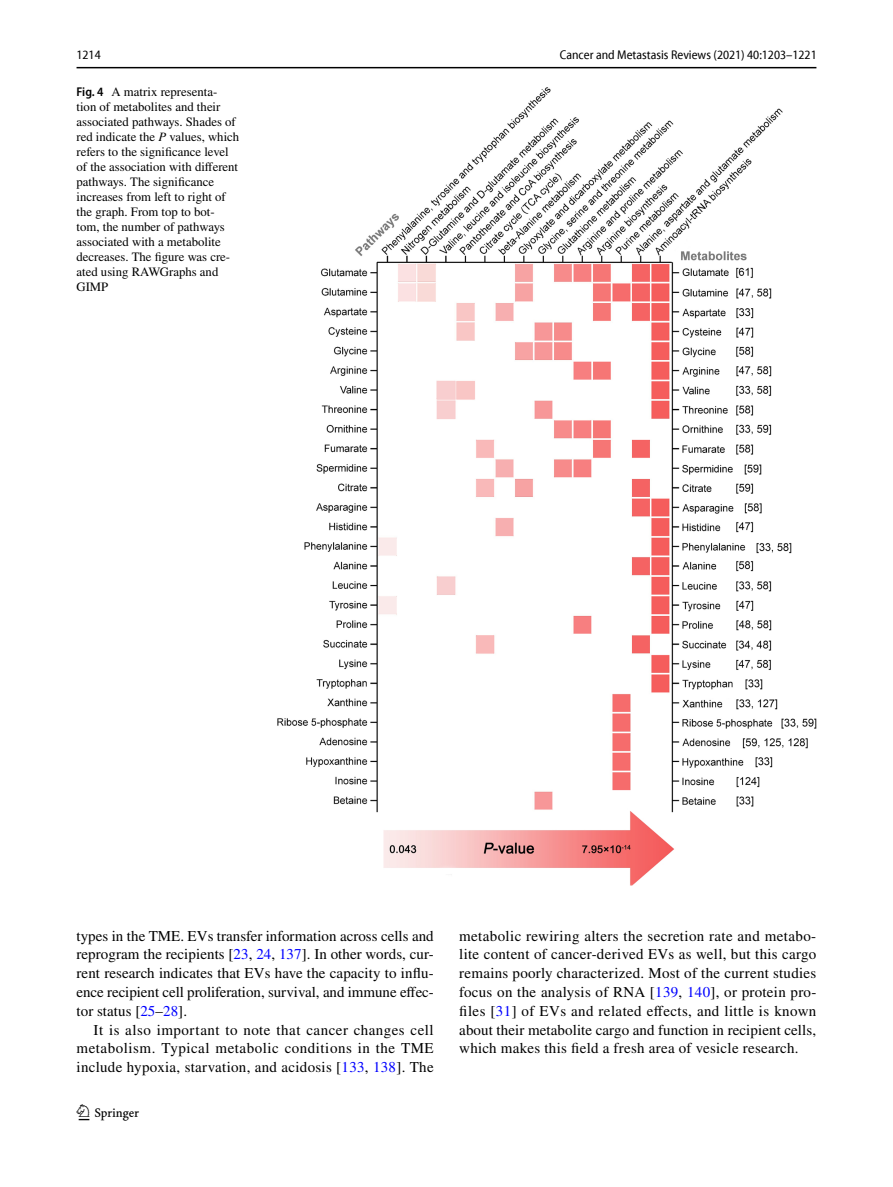
<style>
.page{position:relative;width:893px;height:1187px;background:#fff}
.page>*{position:absolute;margin:0;border:0;box-sizing:border-box;transform-origin:0 0}
.t1{font:22.5px "Springnew Regular 2";color:#000}
.t2{font:15px/18.8px "STIX";letter-spacing:.02em;color:#000;text-align:justify}
.t3{font:12.75px/15px "STIX";color:#000}
.t4{font:semi-condensed 12.75px "Myriad Pro Unic";color:#000}
.s1{font-family:"Myriad Pro";font-weight:600;font-stretch:semi-condensed}
.s2{font-style:italic}
.s3{color:#00f}
</style>
<div class="page">
<hr style="left:77px;top:67px;width:739px;height:1px;background:#000">
<img style="left:277px;top:87px;width:539px;height:798px">
<p class="t4" style="left:77px;top:50px;width:26px">1214</p>
<p class="t4" style="left:560px;top:50px;width:258px">Cancer and Metastasis Reviews (2021) 40:1203–1221</p>
<p class="t3" style="left:77px;top:85px;width:164px"><span class="s1">Fig. 4</span> A matrix representa&shy;tion of metabolites and their associated pathways. Shades of red indicate the <span class="s2">P</span> values, which refers to the significance level of the association with different pathways. The significance increases from left to right of the graph. From top to bot&shy;tom, the number of pathways associated with a metabolite decreases. The figure was cre&shy;ated using RAWGraphs and<br>GIMP</p>
<p class="t2" style="left:77px;top:927px;width:359px">types in the TME. EVs transfer information across cells and reprogram the recipients [<span class="s3">23</span>, <span class="s3">24</span>, <span class="s3">137</span>]. In other words, cur&shy;rent research indicates that EVs have the capacity to influ&shy;ence recipient cell proliferation, survival, and immune effec&shy;tor status [<span class="s3">25</span>–<span class="s3">28</span>].</p>
<p class="t2" style="left:77px;top:1021px;width:359px;text-indent:17px">It is also important to note that cancer changes cell metabolism. Typical metabolic conditions in the TME include hypoxia, starvation, and acidosis [<span class="s3">133</span>, <span class="s3">138</span>]. The</p>
<h1 class="t1" style="left:79px;top:1104px;width:62px">1 3</h1>
<p class="t2" style="left:459px;top:927px;width:359px">metabolic rewiring alters the secretion rate and metabo&shy;lite content of cancer-derived EVs as well, but this cargo remains poorly characterized. Most of the current studies focus on the analysis of RNA [<span class="s3">139</span>, <span class="s3">140</span>], or protein pro&shy;files [<span class="s3">31</span>] of EVs and related effects, and little is known about their metabolite cargo and function in recipient cells, which makes this field a fresh area of vesicle research.</p>
</div>
